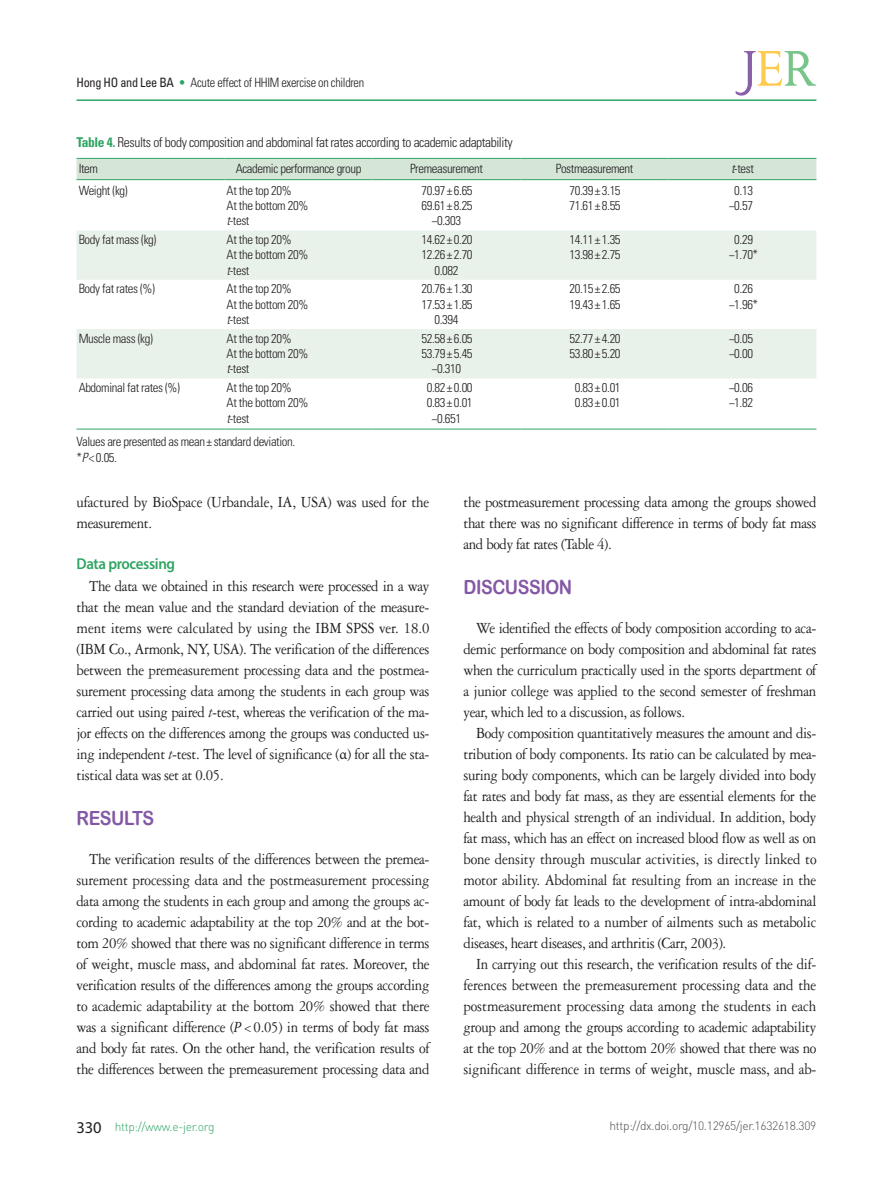
<style>
.page{position:relative;width:893px;height:1191px;background:#fff}
.page>*{position:absolute;margin:0;border:0;box-sizing:border-box;transform-origin:0 0}
.본문_대제목{font:19.5px "Arial Rounded MT Bold";letter-spacing:-.025em;color:#8458a4;scale:.9 1}
.본문_영문{font:16.5px/21px "Garamond 3 LT Std";letter-spacing:-.025em;color:#231f20;text-align:justify;scale:.9 1}
.본문_중제목{font:600 15.75px "Myriad Pro";letter-spacing:-.025em;color:#30a463;scale:.95 1}
.표제목_그림설명{font:300 condensed 13.5px "Univers LT Std";letter-spacing:-.03em;color:#231f20}
.하시라{font:300 condensed 12.9px "Univers LT Std";letter-spacing:-.025em;color:#231f20;scale:.95 1}
.표본문{font:300 condensed 12.75px "Univers LT Std";letter-spacing:-.03em;color:#231f20}
.t1{font:300 12px "DIN Pro";letter-spacing:-.025em;color:#4b4c4d}
.t2{font:300 12px "DIN Pro";letter-spacing:-.025em;color:#30a463}
.s1{font-weight:400}
.s2{color:#30a463}
.s3{font-weight:700;color:#30a463}
.s4{font-style:italic}
.s5{font-family:"Minion Pro";font-size:14.85px}
.s6{font-family:"Myriad Pro";font-weight:400;font-size:16.5px;color:#231f20}
</style>
<div class="page">
<hr style="left:77px;top:99px;width:739px;height:2px;background:#30a463">
<svg style="left:736px;top:51px;width:80px;height:45px"></svg>
<div style="left:77px;top:159px;width:739px;height:20px;background:#d5e6d7"></div>
<svg style="left:77px;top:230px;width:739px;height:148px;fill:#e9f2ea"></svg>
<hr style="left:77px;top:158px;width:148px;height:1px;background:#30a463">
<hr style="left:225px;top:158px;width:147px;height:1px;background:#30a463">
<hr style="left:372px;top:158px;width:148px;height:1px;background:#30a463">
<hr style="left:520px;top:158px;width:148px;height:1px;background:#30a463">
<hr style="left:668px;top:158px;width:148px;height:1px;background:#30a463">
<hr style="left:77px;top:179px;width:148px;height:1px;background:#30a463">
<hr style="left:225px;top:179px;width:147px;height:1px;background:#30a463">
<hr style="left:372px;top:179px;width:148px;height:1px;background:#30a463">
<hr style="left:520px;top:179px;width:148px;height:1px;background:#30a463">
<hr style="left:668px;top:179px;width:148px;height:1px;background:#30a463">
<hr style="left:77px;top:429px;width:148px;height:1px;background:#30a463">
<hr style="left:225px;top:429px;width:147px;height:1px;background:#30a463">
<hr style="left:372px;top:429px;width:148px;height:1px;background:#30a463">
<hr style="left:520px;top:429px;width:148px;height:1px;background:#30a463">
<hr style="left:668px;top:429px;width:148px;height:1px;background:#30a463">
<p class="하시라" style="left:77px;top:74px;width:304px"><span class="s1">Hong HO and Lee BA</span> <span class="s2">•</span> Acute effect of HHIM exercise on children</p>
<p class="표제목_그림설명" style="left:77px;top:134px;width:438px"><span class="s3">Table 4.</span> Results of body composition and abdominal fat rates according to academic adaptability</p>
<p class="표본문" style="left:79px;top:161px;width:21px">Item</p>
<p class="표본문" style="left:236px;top:161px;width:127px">Academic performance group</p>
<p class="표본문" style="left:410px;top:161px;width:74px">Premeasurement</p>
<p class="표본문" style="left:556px;top:161px;width:79px">Postmeasurement</p>
<p class="표본문" style="left:731px;top:161px;width:24px"><span class="s4">t</span>-test</p>
<p class="표본문" style="left:79px;top:183px;width:51px">Weight (kg)</p>
<p class="표본문" style="left:227px;top:183px;width:67px">At the top 20%</p>
<p class="표본문" style="left:227px;top:198px;width:83px">At the bottom 20%</p>
<p class="표본문" style="left:227px;top:213px;width:24px"><span class="s4">t</span>-test</p>
<p class="표본문" style="left:422px;top:183px;width:53px">70.97± 6.65</p>
<p class="표본문" style="left:422px;top:198px;width:53px">69.61± 8.25</p>
<p class="표본문" style="left:432px;top:213px;width:31px">−0.303</p>
<p class="표본문" style="left:570px;top:183px;width:53px">70.39± 3.15</p>
<p class="표본문" style="left:570px;top:198px;width:53px">71.61± 8.55</p>
<p class="표본문" style="left:734px;top:183px;width:20px">0.13</p>
<p class="표본문" style="left:729px;top:198px;width:25px">−0.57</p>
<p class="표본문" style="left:79px;top:232px;width:79px">Body fat mass (kg)</p>
<p class="표본문" style="left:227px;top:232px;width:67px">At the top 20%</p>
<p class="표본문" style="left:227px;top:247px;width:83px">At the bottom 20%</p>
<p class="표본문" style="left:227px;top:262px;width:24px"><span class="s4">t</span>-test</p>
<p class="표본문" style="left:79px;top:281px;width:78px">Body fat rates (%)</p>
<p class="표본문" style="left:227px;top:281px;width:67px">At the top 20%</p>
<p class="표본문" style="left:227px;top:296px;width:83px">At the bottom 20%</p>
<p class="표본문" style="left:227px;top:312px;width:24px"><span class="s4">t</span>-test</p>
<p class="표본문" style="left:79px;top:330px;width:76px">Muscle mass (kg)</p>
<p class="표본문" style="left:227px;top:330px;width:67px">At the top 20%</p>
<p class="표본문" style="left:227px;top:346px;width:83px">At the bottom 20%</p>
<p class="표본문" style="left:227px;top:361px;width:24px"><span class="s4">t</span>-test</p>
<p class="표본문" style="left:79px;top:380px;width:103px">Abdominal fat rates (%)</p>
<p class="표본문" style="left:227px;top:380px;width:67px">At the top 20%</p>
<p class="표본문" style="left:227px;top:395px;width:83px">At the bottom 20%</p>
<p class="표본문" style="left:227px;top:410px;width:24px"><span class="s4">t</span>-test</p>
<p class="표본문" style="left:77px;top:434px;width:220px">Values are presented as mean± standard deviation.</p>
<p class="표본문" style="left:77px;top:449px;width:42px">*<span class="s4">P</span>&lt; 0.05.</p>
<p class="표본문" style="left:422px;top:232px;width:53px">14.62± 0.20</p>
<p class="표본문" style="left:422px;top:247px;width:53px">12.26± 2.70</p>
<p class="표본문" style="left:434px;top:262px;width:25px">0.082</p>
<p class="표본문" style="left:570px;top:232px;width:53px">14.11± 1.35</p>
<p class="표본문" style="left:570px;top:247px;width:53px">13.98± 2.75</p>
<p class="표본문" style="left:734px;top:232px;width:20px">0.29</p>
<p class="표본문" style="left:729px;top:247px;width:31px">−1.70*</p>
<p class="표본문" style="left:422px;top:281px;width:53px">20.76± 1.30</p>
<p class="표본문" style="left:422px;top:296px;width:53px">17.53± 1.85</p>
<p class="표본문" style="left:434px;top:312px;width:25px">0.394</p>
<p class="표본문" style="left:570px;top:281px;width:53px">20.15± 2.65</p>
<p class="표본문" style="left:570px;top:296px;width:53px">19.43± 1.65</p>
<p class="표본문" style="left:734px;top:281px;width:20px">0.26</p>
<p class="표본문" style="left:729px;top:296px;width:31px">−1.96*</p>
<p class="표본문" style="left:422px;top:330px;width:53px">52.58± 6.05</p>
<p class="표본문" style="left:422px;top:346px;width:53px">53.79± 5.45</p>
<p class="표본문" style="left:432px;top:361px;width:31px">−0.310</p>
<p class="표본문" style="left:570px;top:330px;width:53px">52.77± 4.20</p>
<p class="표본문" style="left:570px;top:346px;width:53px">53.80± 5.20</p>
<p class="표본문" style="left:729px;top:330px;width:25px">−0.05</p>
<p class="표본문" style="left:729px;top:346px;width:25px">−0.00</p>
<p class="표본문" style="left:427px;top:380px;width:47px">0.82± 0.00</p>
<p class="표본문" style="left:427px;top:395px;width:47px">0.83± 0.01</p>
<p class="표본문" style="left:432px;top:410px;width:31px">−0.651</p>
<p class="표본문" style="left:575px;top:380px;width:47px">0.83± 0.01</p>
<p class="표본문" style="left:575px;top:395px;width:47px">0.83± 0.01</p>
<p class="표본문" style="left:729px;top:380px;width:25px">−0.06</p>
<p class="표본문" style="left:729px;top:395px;width:25px">−1.82</p>
<p class="본문_영문" style="left:77px;top:491px;width:393px">ufactured by BioSpace (Urbandale, IA, USA) was used for the measurement.</p>
<p class="본문_중제목" style="left:77px;top:554px;width:105px">Data processing</p>
<p class="본문_영문" style="left:77px;top:575px;width:394px;text-indent:13px">The data we obtained in this research were processed in a way that the mean value and the standard deviation of the measure&shy;ment items were calculated by using the IBM SPSS ver. 18.0 (IBM Co., Armonk, NY, USA). The verification of the differences between the premeasurement processing data and the postmea&shy;surement processing data among the students in each group was carried out using paired <span class="s4">t</span>-test, whereas the verification of the ma&shy;jor effects on the differences among the groups was conducted us&shy;ing independent <span class="s4">t</span>-test. The level of significance (<span class="s5">α</span>) for all the sta&shy;tistical data was set at 0.05.</p>
<p class="본문_대제목" style="left:77px;top:806px;width:88px">RESULTS</p>
<p class="본문_영문" style="left:77px;top:848px;width:394px;text-indent:13px">The verification results of the differences between the premea&shy;surement processing data and the postmeasurement processing data among the students in each group and among the groups ac&shy;cording to academic adaptability at the top 20% and at the bot&shy;tom 20% showed that there was no significant difference in terms of weight, muscle mass, and abdominal fat rates. Moreover, the verification results of the differences among the groups according to academic adaptability at the bottom 20% showed that there was a significant difference (<span class="s4">P</span>&lt;0.05) in terms of body fat mass and body fat rates. On the other hand, the verification results of the differences between the premeasurement processing data and</p>
<p class="t2" style="left:77px;top:1118px;width:140px"><span class="s6">330</span> http://www.e-jer.org</p>
<p class="본문_영문" style="left:463px;top:491px;width:394px">the postmeasurement processing data among the groups showed that there was no significant difference in terms of body fat mass and body fat rates (Table 4).</p>
<p class="본문_대제목" style="left:463px;top:575px;width:122px">DISCUSSION</p>
<p class="본문_영문" style="left:463px;top:617px;width:394px;text-indent:13px">We identified the effects of body composition according to aca&shy;demic performance on body composition and abdominal fat rates when the curriculum practically used in the sports department of a junior college was applied to the second semester of freshman year, which led to a discussion, as follows.</p>
<p class="본문_영문" style="left:463px;top:722px;width:394px;text-indent:13px">Body composition quantitatively measures the amount and dis&shy;tribution of body components. Its ratio can be calculated by mea&shy;suring body components, which can be largely divided into body fat rates and body fat mass, as they are essential elements for the health and physical strength of an individual. In addition, body fat mass, which has an effect on increased blood flow as well as on bone density through muscular activities, is directly linked to motor ability. Abdominal fat resulting from an increase in the amount of body fat leads to the development of intra-abdominal fat, which is related to a number of ailments such as metabolic diseases, heart diseases, and arthritis (Carr, 2003).</p>
<p class="본문_영문" style="left:463px;top:953px;width:394px;text-indent:13px">In carrying out this research, the verification results of the dif&shy;ferences between the premeasurement processing data and the postmeasurement processing data among the students in each group and among the groups according to academic adaptability at the top 20% and at the bottom 20% showed that there was no significant difference in terms of weight, muscle mass, and ab-</p>
<p class="t1" style="left:610px;top:1118px;width:208px">http://dx.doi.org/10.12965/jer.1632618.309</p>
</div>
